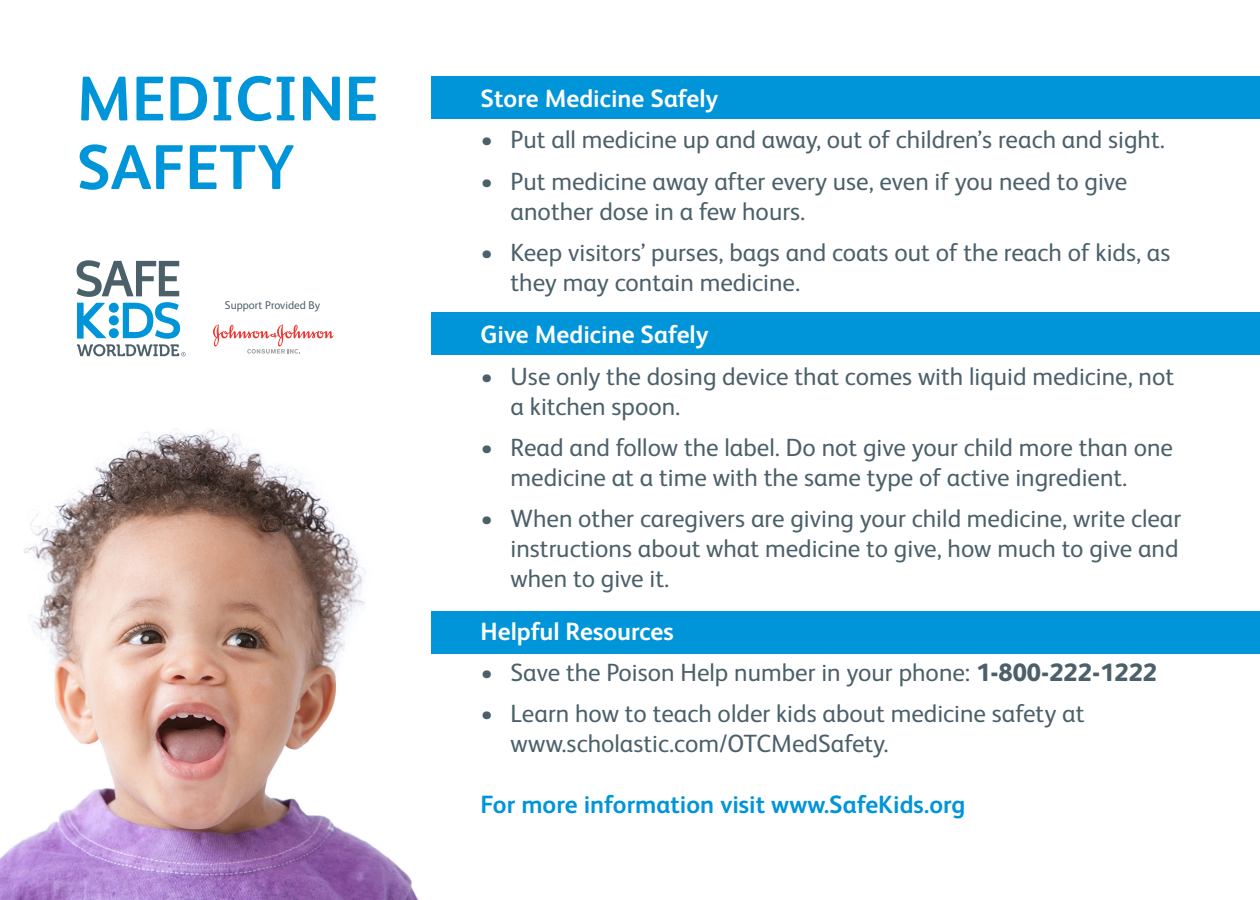
<style>
.page{position:relative;width:1260px;height:900px;background:#fff}
.page>*{position:absolute;margin:0;border:0;box-sizing:border-box;transform-origin:0 0}
.t1{font:700 63.25px "FS Albert Pro";color:#0095d9}
.body{font:25px/30px "FS Albert Pro";color:#4c606a}
.body-2{font:700 25px "FS Albert Pro";color:#fff}
.t2{font:700 25px "FS Albert Pro";color:#0095d9}
.List_Paragraph{font:11.25px "FS Albert Pro";color:#4c606a}
.s1{font-weight:800}
</style>
<div class="page">
<img style="left:0;top:429px;width:444px;height:471px">
<div style="left:431px;top:77px;width:829px;height:42px;background:#0095d9"></div>
<div style="left:431px;top:611px;width:829px;height:42px;background:#0095d9"></div>
<div style="left:431px;top:312px;width:829px;height:42px;background:#0095d9"></div>
<svg style="left:77px;top:260px;width:109px;height:96px"></svg>
<svg style="left:213px;top:325px;width:121px;height:29px"></svg>
<p class="t1" style="left:77px;top:54px;width:303px">MEDICINE</p>
<p class="t1" style="left:77px;top:123px;width:220px">SAFETY</p>
<p class="List_Paragraph" style="left:225px;top:297px;width:97px">Support Provided By</p>
<p class="body-2" style="left:481px;top:81px;width:239px">Store Medicine Safely</p>
<p class="body" style="left:481px;top:123px;width:686px">• Put all medicine up and away, out of children’s reach and sight.</p>
<p class="body" style="left:511px;top:164px;width:618px;text-indent:-30px">• Put medicine away after every use, even if you need to give another dose in a few hours.</p>
<p class="body" style="left:511px;top:235px;width:661px;text-indent:-30px">• Keep visitors’ purses, bags and coats out of the reach of kids, as they may contain medicine.</p>
<p class="body-2" style="left:481px;top:317px;width:230px">Give Medicine Safely</p>
<p class="body" style="left:511px;top:359px;width:665px;text-indent:-30px">• Use only the dosing device that comes with liquid medicine, not a kitchen spoon.</p>
<p class="body" style="left:511px;top:430px;width:664px;text-indent:-30px">• Read and follow the label. Do not give your child more than one medicine at a time with the same type of active ingredient.</p>
<p class="body" style="left:511px;top:502px;width:672px;text-align:justify;text-indent:-30px">• When other caregivers are giving your child medicine, write clear instructions about what medicine to give, how much to give and when to give it.</p>
<p class="body-2" style="left:481px;top:613px;width:195px">Helpful Resources</p>
<p class="body" style="left:481px;top:655px;width:678px">• Save the Poison Help number in your phone: <span class="s1">1-800-222-1222</span></p>
<p class="body" style="left:511px;top:697px;width:575px;text-indent:-30px">• Learn how to teach older kids about medicine safety at www.scholastic.com/OTCMedSafety.</p>
<p class="t2" style="left:481px;top:787px;width:486px">For more information visit www.SafeKids.org</p>
</div>
